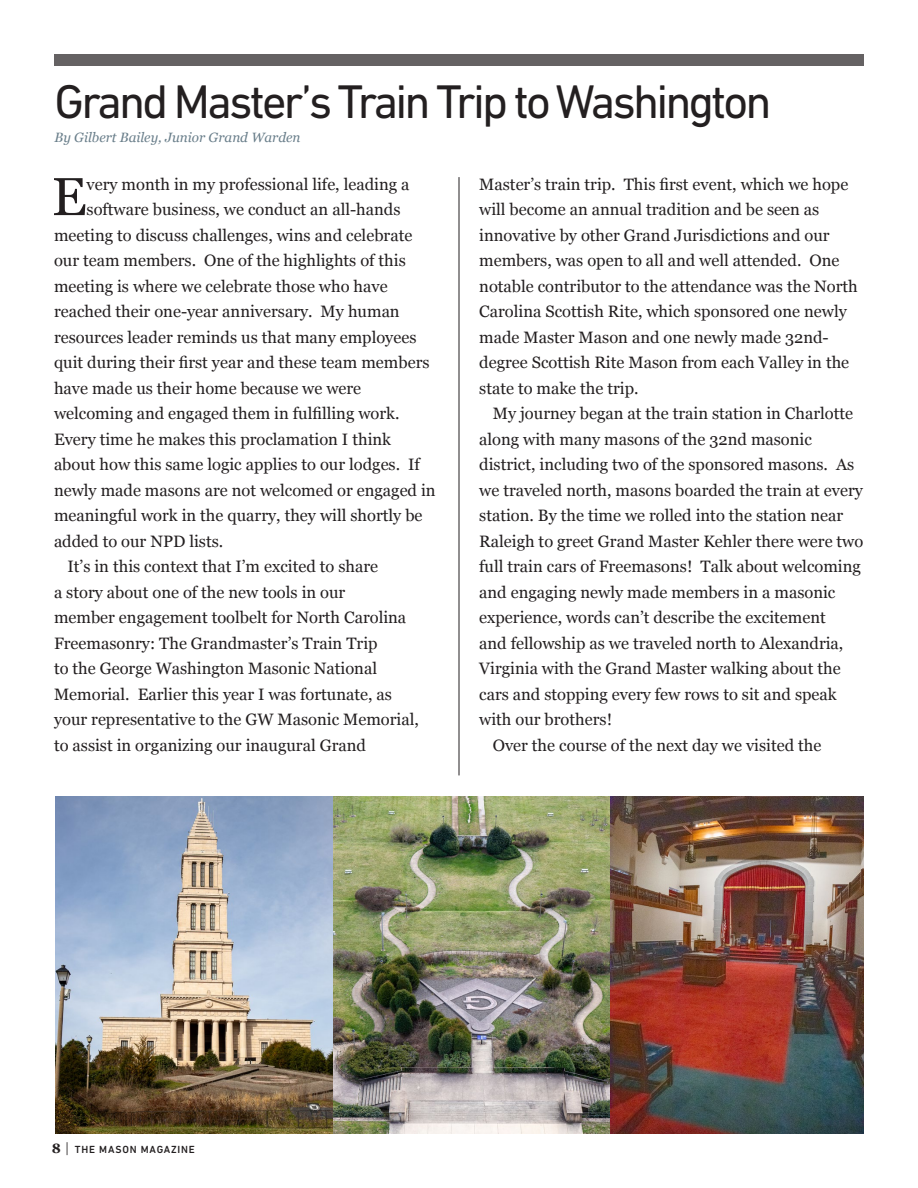
<style>
.page{position:relative;width:918px;height:1188px;background:#fff}
.page>*{position:absolute;margin:0;border:0;box-sizing:border-box;transform-origin:0 0}
.t1{font:53.25px "Georgia";color:#231f20}
.t2{font:48px "DIN Next LT Pro";letter-spacing:-.06em;color:#231f20}
.t3{font:16.5px/25.5px "Georgia";color:#231f20}
.t4{font:italic 13.5px "Georgia";color:#697e8a}
.t5{font:500 10.5px "DIN Next LT Pro";letter-spacing:.08em;color:#231f20}
.s1{font-family:"Georgia";font-weight:700;font-size:13.5px}
.s2{font-family:"DIN";font-weight:300;font-size:15px}
</style>
<div class="page">
<div style="left:54px;top:54px;width:810px;height:12px;background:#656263"></div>
<hr style="left:459px;top:177px;width:1px;height:598px;background:#231f20">
<img style="left:55px;top:796px;width:809px;height:338px">
<p class="t2" style="left:55px;top:74px;width:718px">Grand Master’s Train Trip to Washington</p>
<p class="t4" style="left:55px;top:128px;width:247px">By Gilbert Bailey, Junior Grand Warden</p>
<p class="t1" style="left:52px;top:158px;width:36px">E</p>
<p class="t3" style="left:87px;top:170px;width:324px">very month in my professional life, leading a</p>
<p class="t3" style="left:479px;top:170px;width:380px">Master’s train trip. This first event, which we hope will become an annual tradition and be seen as innovative by other Grand Jurisdictions and our members, was open to all and well attended. One notable contributor to the attendance was the North Carolina Scottish Rite, which sponsored one newly made Master Mason and one newly made 32nd&shy;degree Scottish Rite Mason from each Valley in the state to make the trip.</p>
<p class="t3" style="left:479px;top:400px;width:386px;text-indent:14px">My journey began at the train station in Charlotte along with many masons of the 32nd masonic district, including two of the sponsored masons. As we traveled north, masons boarded the train at every station. By the time we rolled into the station near Raleigh to greet Grand Master Kehler there were two full train cars of Freemasons! Talk about welcoming and engaging newly made members in a masonic experience, words can’t describe the excitement<br>and fellowship as we traveled north to Alexandria, Virginia with the Grand Master walking about the cars and stopping every few rows to sit and speak with our brothers!</p>
<p class="t3" style="left:493px;top:731px;width:330px">Over the course of the next day we visited the</p>
<p class="t3" style="left:87px;top:196px;width:315px">software business, we conduct an all-hands</p>
<p class="t3" style="left:54px;top:221px;width:360px">meeting to discuss challenges, wins and celebrate</p>
<p class="t3" style="left:54px;top:247px;width:353px">our team members. One of the highlights of this</p>
<p class="t3" style="left:54px;top:272px;width:335px">meeting is where we celebrate those who have</p>
<p class="t3" style="left:54px;top:298px;width:347px">reached their one-year anniversary. My human</p>
<p class="t3" style="left:54px;top:323px;width:364px">resources leader reminds us that many employees</p>
<p class="t3" style="left:54px;top:349px;width:377px">quit during their first year and these team members</p>
<p class="t3" style="left:54px;top:374px;width:309px">have made us their home because we were</p>
<p class="t3" style="left:54px;top:400px;width:347px">welcoming and engaged them in fulfilling work.</p>
<p class="t3" style="left:54px;top:425px;width:339px">Every time he makes this proclamation I think</p>
<p class="t3" style="left:54px;top:451px;width:367px">about how this same logic applies to our lodges. If</p>
<p class="t3" style="left:54px;top:476px;width:383px">newly made masons are not welcomed or engaged in</p>
<p class="t3" style="left:54px;top:502px;width:370px">meaningful work in the quarry, they will shortly be</p>
<p class="t3" style="left:54px;top:527px;width:171px">added to our NPD lists.</p>
<p class="t3" style="left:54px;top:553px;width:366px;text-indent:14px">It’s in this context that I’m excited to share<br>a story about one of the new tools in our<br>member engagement toolbelt for North Carolina Freemasonry: The Grandmaster’s Train Trip<br>to the George Washington Masonic National Memorial. Earlier this year I was fortunate, as your representative to the GW Masonic Memorial, to assist in organizing our inaugural Grand</p>
<p class="t5" style="left:52px;top:1143px;width:145px"><span class="s1">8</span> <span class="s2">|</span> THE MASON MAGAZINE</p>
</div>
